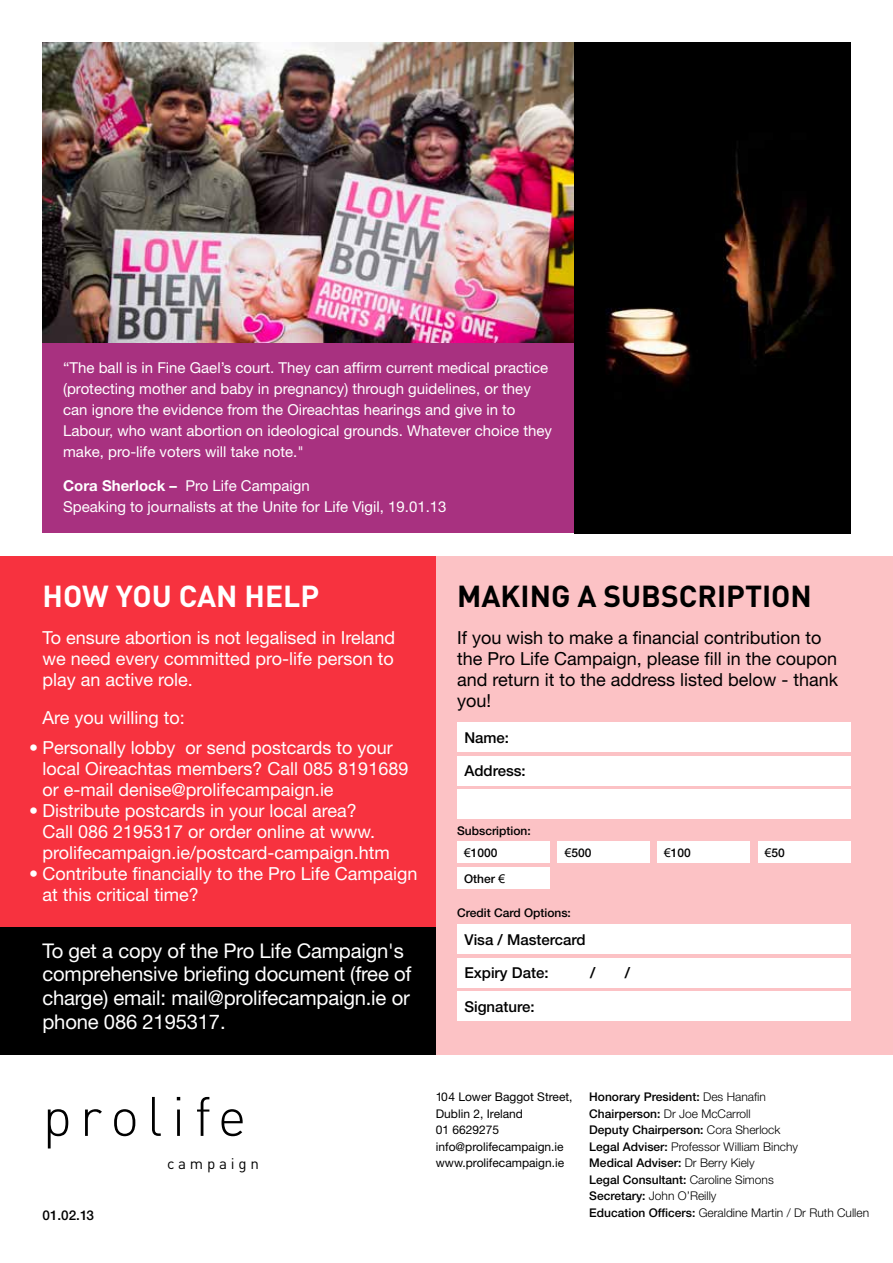
<style>
.page{position:relative;width:893px;height:1263px;background:#fff}
.page>*{position:absolute;margin:0;border:0;box-sizing:border-box;transform-origin:0 0}
.t1{font:300 54.75px "DIN";letter-spacing:.145em;color:#000}
.t2{font:700 30px "DIN";color:#000}
.t3{font:700 30px "DIN";color:#fff}
.t4{font:20.25px/23.7px "Helvetica Neue";letter-spacing:-.01em;color:#fff}
.t5{font:18px/21px "Helvetica Neue";color:#fff}
.t6{font:18px/21px "Helvetica Neue";color:#000}
.t7{font:15.15px "DIN";letter-spacing:.25em;color:#000}
.t8{font:15px/21px "Helvetica Neue";color:#fff}
.t9{font:500 15px "Helvetica Neue";color:#000}
.t10{font:500 13.5px "Helvetica Neue";color:#000}
.t11{font:300 12px/16.5px "Helvetica Neue";color:#000}
.t12{font:12px/16.5px "Helvetica Neue";color:#000}
.t13{font:500 12px/21.8px "Helvetica Neue";color:#000}
.s1{font-weight:700}
.s2{font-family:"Arial";font-weight:400}
.s3{font-weight:500}
</style>
<div class="page">
<div style="left:436px;top:556px;width:457px;height:498px;background:#fcc2c5"></div>
<div style="left:457px;top:991px;width:393px;height:30px;background:#fff"></div>
<div style="left:457px;top:958px;width:393px;height:29px;background:#fff"></div>
<div style="left:457px;top:924px;width:393px;height:30px;background:#fff"></div>
<div style="left:758px;top:841px;width:92px;height:22px;background:#fff"></div>
<div style="left:658px;top:841px;width:92px;height:22px;background:#fff"></div>
<div style="left:557px;top:841px;width:93px;height:22px;background:#fff"></div>
<div style="left:457px;top:756px;width:393px;height:29px;background:#fff"></div>
<div style="left:458px;top:789px;width:393px;height:30px;background:#fff"></div>
<div style="left:457px;top:722px;width:393px;height:30px;background:#fff"></div>
<div style="left:457px;top:841px;width:93px;height:22px;background:#fff"></div>
<div style="left:457px;top:867px;width:93px;height:21px;background:#fff"></div>
<div style="left:0;top:556px;width:436px;height:498px;background:#f7323f"></div>
<div style="left:0;top:927px;width:436px;height:127px;background:#000"></div>
<div style="left:43px;top:342px;width:531px;height:191px;background:#a83180"></div>
<img style="left:43px;top:43px;width:531px;height:299px">
<img style="left:574px;top:43px;width:276px;height:491px">
<p class="t8" style="left:63px;top:357px;width:490px">“The ball is in Fine Gael’s court. They can affirm current medical practice (protecting mother and baby in pregnancy) through guidelines, or they can ignore the evidence from the Oireachtas hearings and give in to Labour, who want abortion on ideological grounds. Whatever choice they make, pro-life voters will take note."</p>
<p class="t8" style="left:63px;top:475px;width:385px"><span class="s1">Cora Sherlock –</span> Pro Life Campaign<br>Speaking to journalists at the Unite for Life Vigil, 19.01.13</p>
<h2 class="t3" style="left:43px;top:576px;width:278px">HOW YOU CAN HELP</h2>
<h2 class="t2" style="left:457px;top:576px;width:356px">MAKING A SUBSCRIPTION</h2>
<p class="t6" style="left:457px;top:627px;width:383px">If you wish to make a financial contribution to the Pro Life Campaign, please fill in the coupon and return it to the address listed below - thank you!</p>
<p class="t5" style="left:43px;top:627px;width:354px;text-align:justify">To ensure abortion is not legalised in Ireland we need every committed pro-life person to play an active role.</p>
<p class="t5" style="left:43px;top:707px;width:144px">Are you willing to:</p>
<p class="t5" style="left:43px;top:737px;width:367px;text-indent:-13px">• Personally lobby or send postcards to your local Oireachtas members? Call 085 8191689 or e-mail denise@prolifecampaign.ie</p>
<p class="t5" style="left:43px;top:800px;width:349px;text-indent:-13px">• Distribute postcards in your local area?<br>Call 086 2195317 or order online at www. prolifecampaign.ie/postcard-campaign.htm</p>
<p class="t5" style="left:43px;top:863px;width:377px;text-indent:-13px">• Contribute financially to the Pro Life Campaign at this critical time?</p>
<p class="t9" style="left:464px;top:729px;width:46px">Name:</p>
<p class="t9" style="left:464px;top:762px;width:63px">Address:</p>
<p class="t13" style="left:464px;top:820px;width:68px;text-indent:-7px">Subscription: <span class="s2">€</span>1000</p>
<p class="t13" style="left:464px;top:867px;width:42px">Other <span class="s2">€</span></p>
<p class="t13" style="left:565px;top:841px;width:28px"><span class="s2">€</span>500</p>
<p class="t13" style="left:664px;top:841px;width:28px"><span class="s2">€</span>100</p>
<p class="t13" style="left:765px;top:841px;width:22px"><span class="s2">€</span>50</p>
<p class="t4" style="left:43px;top:938px;width:370px">To get a copy of the Pro Life Campaign's comprehensive briefing document (free of charge) email: mail@prolifecampaign.ie or phone 086 2195317.</p>
<h1 class="t1" style="left:43px;top:1082px;width:205px">prolife</h1>
<p class="t7" style="left:167px;top:1154px;width:94px">campaign</p>
<p class="t10" style="left:43px;top:1207px;width:53px">01.02.13</p>
<p class="t13" style="left:457px;top:902px;width:115px">Credit Card Options:</p>
<p class="t9" style="left:464px;top:930px;width:123px">Visa / Mastercard</p>
<p class="t9" style="left:464px;top:964px;width:86px">Expiry Date:</p>
<p class="t9" style="left:590px;top:964px;width:7px">/</p>
<p class="t9" style="left:625px;top:964px;width:7px">/</p>
<p class="t9" style="left:464px;top:998px;width:72px">Signature:</p>
<p class="t12" style="left:436px;top:1088px;width:138px">104 Lower Baggot Street,<br>Dublin 2, Ireland<br>01 6629275 info@prolifecampaign.ie www.prolifecampaign.ie</p>
<p class="t11" style="left:589px;top:1088px;width:281px"><span class="s3">Honorary President:</span> Des Hanafin<br><span class="s3">Chairperson:</span> Dr Joe McCarroll<br><span class="s3">Deputy Chairperson:</span> Cora Sherlock<br><span class="s3">Legal Adviser:</span> Professor William Binchy<br><span class="s3">Medical Adviser:</span> Dr Berry Kiely<br><span class="s3">Legal Consultant:</span> Caroline Simons<br><span class="s3">Secretary:</span> John O’Reilly<br><span class="s3">Education Officers:</span> Geraldine Martin / Dr Ruth Cullen</p>
</div>
